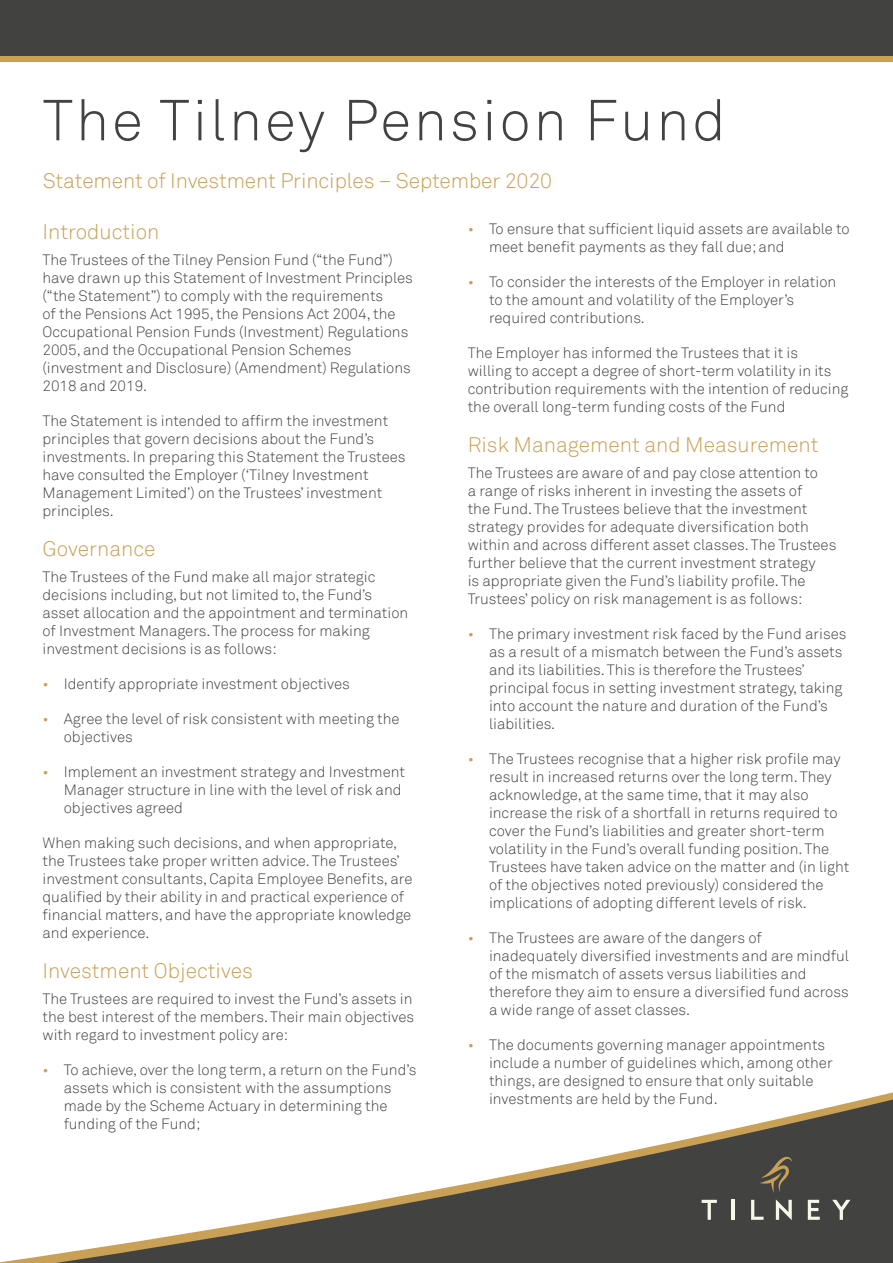
<style>
.page{position:relative;width:893px;height:1263px;background:#fff}
.page>*{position:absolute;margin:0;border:0;box-sizing:border-box;transform-origin:0 0}
.t1{font:300 57px "Akkurat TT";letter-spacing:.05em;color:#424241}
.t2{font:300 21px "Akkurat TT";color:#c8a056}
.t3{font:300 15px/18px "Akkurat TT";color:#424241}
.s1{color:#c8a056}
</style>
<div class="page">
<svg style="left:0;top:1092px;width:893px;height:171px"></svg>
<svg style="left:702px;top:1200px;width:15px;height:20px"></svg>
<hr style="left:732px;top:1200px;width:3px;height:20px;background:#f4f8e8">
<svg style="left:751px;top:1200px;width:13px;height:20px"></svg>
<svg style="left:776px;top:1199px;width:16px;height:21px"></svg>
<svg style="left:808px;top:1200px;width:12px;height:20px"></svg>
<svg style="left:832px;top:1200px;width:18px;height:20px"></svg>
<svg style="left:759px;top:1157px;width:33px;height:36px"></svg>
<div style="left:0;top:0;width:893px;height:62px;background:linear-gradient(to right,#c8a056,#c8a056)"></div>
<div style="left:0;top:0;width:893px;height:55px;background:#424241"></div>
<h1 class="t1" style="left:43px;top:87px;width:684px">The Tilney Pension Fund</h1>
<h2 class="t2" style="left:43px;top:169px;width:511px">Statement of Investment Principles – September 2020</h2>
<h2 class="t2" style="left:43px;top:219px;width:118px">Introduction</h2>
<p class="t3" style="left:43px;top:251px;width:372px">The Trustees of the Tilney Pension Fund (“the Fund”) have drawn up this Statement of Investment Principles (“the Statement”) to comply with the requirements<br>of the Pensions Act 1995, the Pensions Act 2004, the Occupational Pension Funds (Investment) Regulations 2005, and the Occupational Pension Schemes (investment and Disclosure) (Amendment) Regulations 2018 and 2019.</p>
<p class="t3" style="left:43px;top:412px;width:365px">The Statement is intended to affirm the investment principles that govern decisions about the Fund’s investments. In preparing this Statement the Trustees have consulted the Employer (‘Tilney Investment Management Limited’) on the Trustees’ investment principles.</p>
<h2 class="t2" style="left:43px;top:536px;width:115px">Governance</h2>
<p class="t3" style="left:43px;top:568px;width:367px">The Trustees of the Fund make all major strategic decisions including, but not limited to, the Fund’s asset allocation and the appointment and termination of Investment Managers. The process for making investment decisions is as follows:</p>
<p class="t3" style="left:43px;top:675px;width:309px"><span class="s1">•</span> Identify appropriate investment objectives</p>
<p class="t3" style="left:64px;top:710px;width:337px;text-indent:-21px"><span class="s1">•</span> Agree the level of risk consistent with meeting the objectives</p>
<p class="t3" style="left:64px;top:763px;width:343px;text-indent:-21px"><span class="s1">•</span> Implement an investment strategy and Investment<br>Manager structure in line with the level of risk and objectives agreed</p>
<p class="t3" style="left:43px;top:834px;width:372px">When making such decisions, and when appropriate, the Trustees take proper written advice. The Trustees’ investment consultants, Capita Employee Benefits, are qualified by their ability in and practical experience of financial matters, and have the appropriate knowledge and experience.</p>
<h2 class="t2" style="left:43px;top:958px;width:212px">Investment Objectives</h2>
<p class="t3" style="left:43px;top:990px;width:373px;text-align:justify">The Trustees are required to invest the Fund’s assets in the best interest of the members. Their main objectives with regard to investment policy are:</p>
<p class="t3" style="left:64px;top:1061px;width:354px;text-indent:-21px"><span class="s1">•</span> To achieve, over the long term, a return on the Fund’s assets which is consistent with the assumptions made by the Scheme Actuary in determining the funding of the Fund;</p>
<p class="t3" style="left:489px;top:220px;width:362px;text-indent:-21px"><span class="s1">•</span> To ensure that sufficient liquid assets are available to meet benefit payments as they fall due; and</p>
<p class="t3" style="left:489px;top:273px;width:349px;text-indent:-21px"><span class="s1">•</span> To consider the interests of the Employer in relation to the amount and volatility of the Employer’s required contributions.</p>
<p class="t3" style="left:468px;top:344px;width:382px">The Employer has informed the Trustees that it is<br>willing to accept a degree of short-term volatility in its contribution requirements with the intention of reducing the overall long-term funding costs of the Fund</p>
<h2 class="t2" style="left:468px;top:432px;width:352px">Risk Management and Measurement</h2>
<p class="t3" style="left:468px;top:464px;width:370px">The Trustees are aware of and pay close attention to<br>a range of risks inherent in investing the assets of<br>the Fund. The Trustees believe that the investment strategy provides for adequate diversification both within and across different asset classes. The Trustees further believe that the current investment strategy<br>is appropriate given the Fund’s liability profile. The Trustees’ policy on risk management is as follows:</p>
<p class="t3" style="left:489px;top:625px;width:359px;text-indent:-21px"><span class="s1">•</span> The primary investment risk faced by the Fund arises as a result of a mismatch between the Fund’s assets and its liabilities. This is therefore the Trustees’ principal focus in setting investment strategy, taking into account the nature and duration of the Fund’s liabilities.</p>
<p class="t3" style="left:489px;top:750px;width:362px;text-indent:-21px"><span class="s1">•</span> The Trustees recognise that a higher risk profile may result in increased returns over the long term. They acknowledge, at the same time, that it may also increase the risk of a shortfall in returns required to cover the Fund’s liabilities and greater short-term volatility in the Fund’s overall funding position. The Trustees have taken advice on the matter and (in light of the objectives noted previously) considered the implications of adopting different levels of risk.</p>
<p class="t3" style="left:489px;top:929px;width:361px;text-indent:-21px"><span class="s1">•</span> The Trustees are aware of the dangers of inadequately diversified investments and are mindful of the mismatch of assets versus liabilities and therefore they aim to ensure a diversified fund across a wide range of asset classes.</p>
<p class="t3" style="left:489px;top:1036px;width:345px;text-indent:-21px"><span class="s1">•</span> The documents governing manager appointments include a number of guidelines which, among other things, are designed to ensure that only suitable investments are held by the Fund.</p>
</div>
